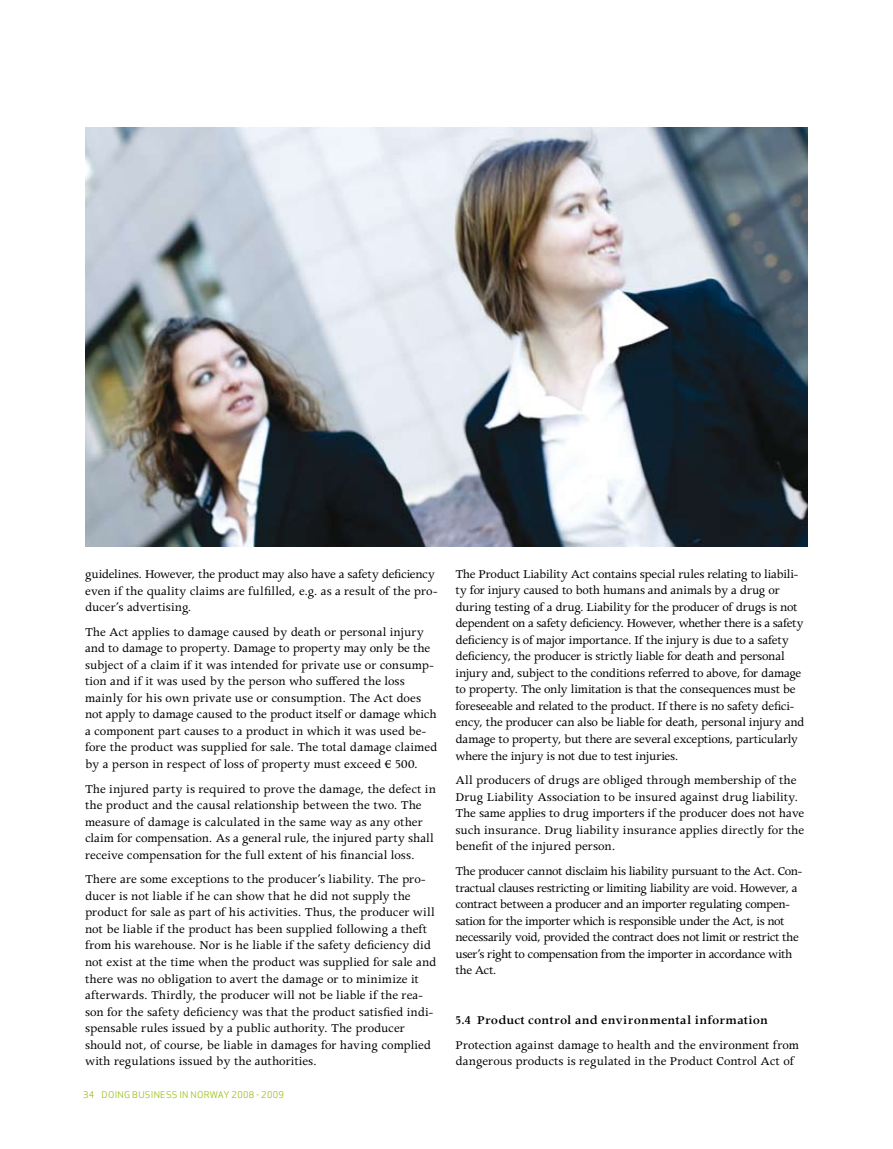
<style>
.page{position:relative;width:893px;height:1149px;background:#fff}
.page>*{position:absolute;margin:0;border:0;box-sizing:border-box;transform-origin:0 0}
.t1{font:13.5px/16.5px "Apollo MT Std";letter-spacing:-.01em;color:#000}
.t2{font:13.5px/16.5px "Apollo MT Std";letter-spacing:-.03em;color:#000}
.t3{font:600 13.5px "Apollo MT Std";letter-spacing:.01em;color:#000;scale:.9 1}
.t4{font:9px "Apex Sans Book T";letter-spacing:.035em;color:#97be0d}
</style>
<div class="page">
<img style="left:85px;top:128px;width:723px;height:418px">
<p class="t1" style="left:85px;top:566px;width:354px">guidelines. However, the product may also have a safety deficiency even if the quality claims are fulfilled, e.g. as a result of the pro&shy;ducer’s advertising.</p>
<p class="t1" style="left:85px;top:624px;width:354px">The Act applies to damage caused by death or personal injury and to damage to property. Damage to property may only be the subject of a claim if it was intended for private use or consump&shy;tion and if it was used by the person who suffered the loss mainly for his own private use or consumption. The Act does not apply to damage caused to the product itself or damage which a component part causes to a product in which it was used be&shy;fore the product was supplied for sale. The total damage claimed by a person in respect of loss of property must exceed € 500.</p>
<p class="t1" style="left:85px;top:781px;width:352px">The injured party is required to prove the damage, the defect in the product and the causal relationship between the two. The measure of damage is calculated in the same way as any other claim for compensation. As a general rule, the injured party shall receive compensation for the full extent of his financial loss.</p>
<p class="t1" style="left:85px;top:871px;width:353px">There are some exceptions to the producer’s liability. The pro&shy;ducer is not liable if he can show that he did not supply the product for sale as part of his activities. Thus, the producer will not be liable if the product has been supplied following a theft from his warehouse. Nor is he liable if the safety deficiency did not exist at the time when the product was supplied for sale and there was no obligation to avert the damage or to minimize it afterwards. Thirdly, the producer will not be liable if the rea&shy;son for the safety deficiency was that the product satisfied indi&shy;spensable rules issued by a public authority. The producer should not, of course, be liable in damages for having complied with regulations issued by the authorities.</p>
<p class="t4" style="left:83px;top:1088px;width:202px">34 DOING BUSINESS IN NORWAY 2008 - 2009</p>
<p class="t1" style="left:455px;top:566px;width:351px">The Product Liability Act contains special rules relating to liabili&shy;ty for injury caused to both humans and animals by a drug or during testing of a drug. Liability for the producer of drugs is not dependent on a safety deficiency. However, whether there is a safety deficiency is of major importance. If the injury is due to a safety deficiency, the producer is strictly liable for death and personal injury and, subject to the conditions referred to above, for damage to property. The only limitation is that the consequences must be foreseeable and related to the product. If there is no safety defici&shy;ency, the producer can also be liable for death, personal injury and damage to property, but there are several exceptions, particularly where the injury is not due to test injuries.</p>
<p class="t1" style="left:455px;top:772px;width:350px">All producers of drugs are obliged through membership of the Drug Liability Association to be insured against drug liability.<br>The same applies to drug importers if the producer does not have such insurance. Drug liability insurance applies directly for the benefit of the injured person.</p>
<p class="t2" style="left:455px;top:863px;width:348px">The producer cannot disclaim his liability pursuant to the Act. Con&shy;tractual clauses restricting or limiting liability are void. However, a contract between a producer and an importer regulating compen&shy;sation for the importer which is responsible under the Act, is not necessarily void, provided the contract does not limit or restrict the user’s right to compensation from the importer in accordance with the Act.</p>
<p class="t3" style="left:455px;top:1012px;width:349px">5.4 Product control and environmental information</p>
<p class="t1" style="left:455px;top:1036px;width:345px">Protection against damage to health and the environment from dangerous products is regulated in the Product Control Act of</p>
</div>
